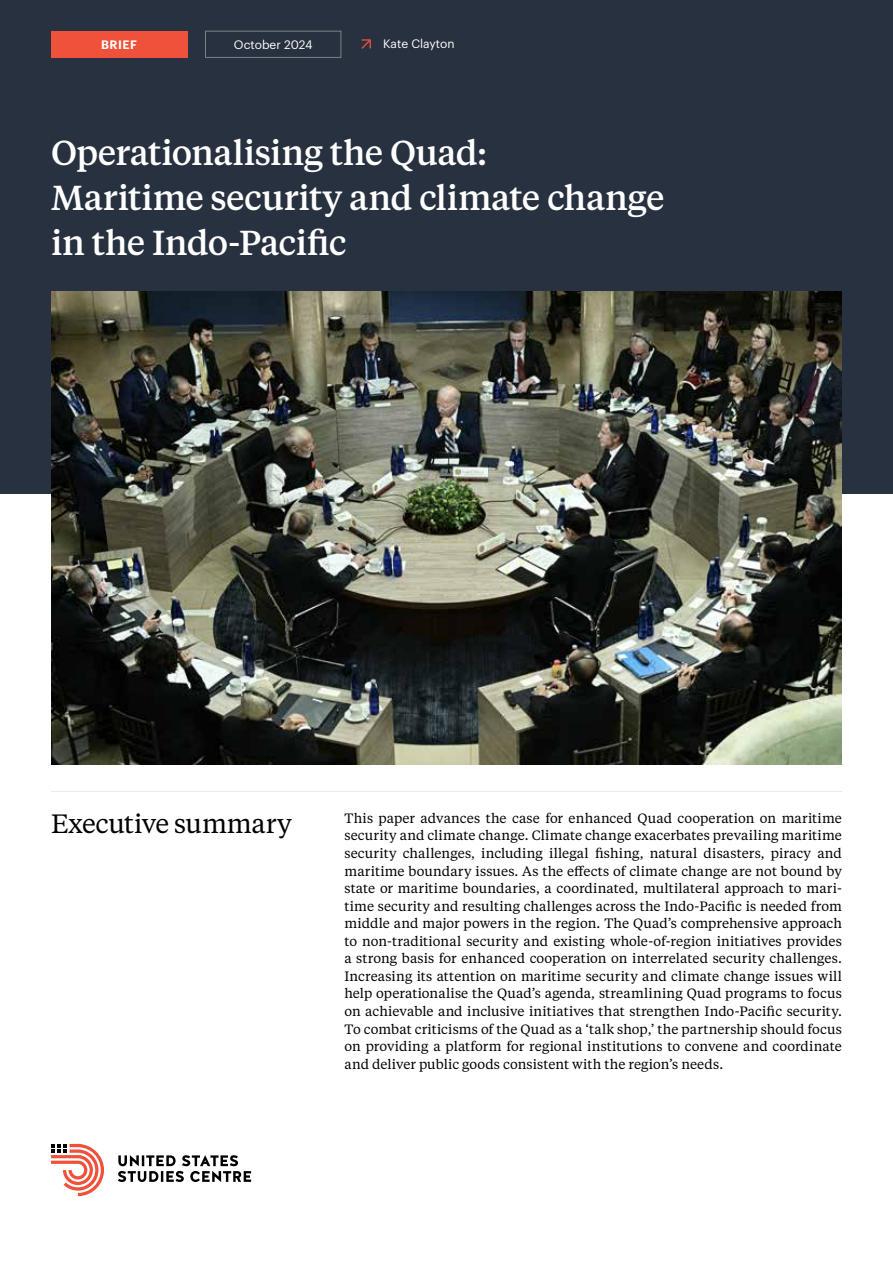
<style>
.page{position:relative;width:893px;height:1263px;background:#fff}
.page>*{position:absolute;margin:0;border:0;box-sizing:border-box;transform-origin:0 0}
.t1{font:500 34.5px/44.8px "Tiempos Text";letter-spacing:-.015em;color:#fff}
.t2{font:26.4px "Tiempos Text";letter-spacing:-.01em;color:#000}
.t3{font:13.5px/17.5px "Tiempos Text";color:#000;text-align:justify}
.t4{font:12px "Graphik";color:#fff}
.t5{font:600 12px "Graphik";letter-spacing:.04em;color:#fff}
</style>
<div class="page">
<div style="left:0;top:0;width:893px;height:493px;background:#28313f"></div>
<svg style="left:361px;top:39px;width:10px;height:10px"></svg>
<svg style="left:51px;top:1144px;width:53px;height:52px"></svg>
<svg style="left:118px;top:1155px;width:133px;height:27px"></svg>
<img style="left:51px;top:291px;width:791px;height:473px">
<hr style="left:51px;top:791px;width:791px;height:1px;background:#eaeaea">
<div style="left:51px;top:31px;width:136px;height:26px;background:#f0513a"></div>
<div style="left:205px;top:31px;width:136px;height:27px;border:1px solid #808080"></div>
<p class="t5" style="left:101px;top:36px;width:37px">BRIEF</p>
<p class="t4" style="left:234px;top:36px;width:80px">October 2024</p>
<p class="t4" style="left:383px;top:34px;width:73px">Kate Clayton</p>
<h1 class="t1" style="left:51px;top:129px;width:615px">Operationalising the Quad:<br>Maritime security and climate change in the Indo-Pacific</h1>
<h2 class="t2" style="left:51px;top:806px;width:242px">Executive summary</h2>
<p class="t3" style="left:344px;top:809px;width:499px">This paper advances the case for enhanced Quad cooperation on maritime security and climate change. Climate change exacerbates prevailing maritime security challenges, including illegal fishing, natural disasters, piracy and maritime boundary issues. As the effects of climate change are not bound by state or maritime boundaries, a coordinated, multilateral approach to mari&shy;time security and resulting challenges across the Indo-Pacific is needed from middle and major powers in the region. The Quad’s comprehensive approach to non-traditional security and existing whole-of-region initiatives provides a strong basis for enhanced cooperation on interrelated security challenges.<br>Increasing its attention on maritime security and climate change issues will help operationalise the Quad’s agenda, streamlining Quad programs to focus on achievable and inclusive initiatives that strengthen Indo-Pacific security.<br>To combat criticisms of the Quad as a ‘talk shop,’ the partnership should focus on providing a platform for regional institutions to convene and coordinate and deliver public goods consistent with the region’s needs.</p>
</div>
